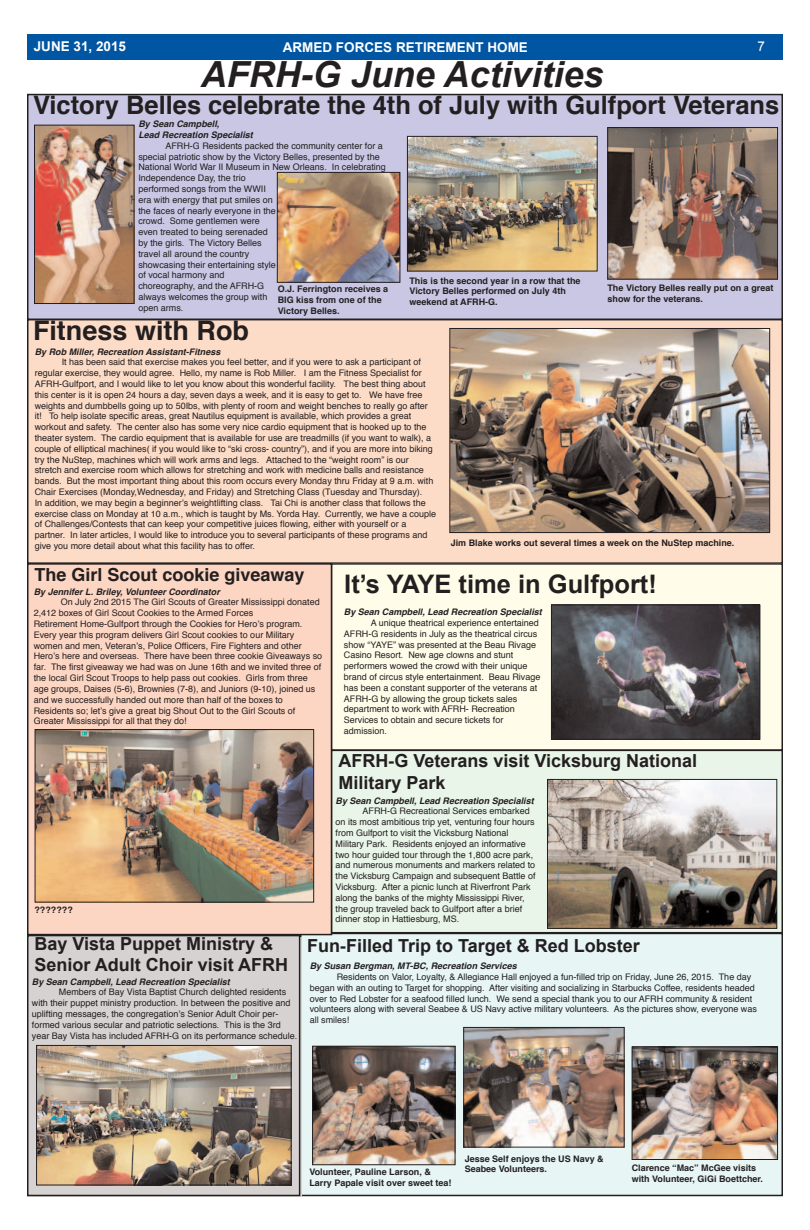
<style>
.page{position:relative;width:810px;height:1230px;background:#fff}
.page>*{position:absolute;margin:0;border:0;box-sizing:border-box;transform-origin:0 0}
.t1{font:italic 700 36px "Arial";color:#231f20}
.t2{font:700 27px "Helvetica";color:#231f20}
.t3{font:700 25.5px "Helvetica";color:#231f20}
.t4{font:700 25.5px "Arial";color:#231f20}
.t5{font:700 18px/21.6px "Arial";color:#231f20}
.t6{font:700 18px "Helvetica";color:#231f20}
.t7{font:700 13.5px "Arial";color:#fff}
.t8{font:13.5px "Arial";color:#fff}
.t9{font:9px/10.8px "Helvetica";color:#231f20}
.t10{font:700 9px/10.8px "Helvetica";color:#231f20}
.t11{font:italic 700 9px/10.8px "Helvetica";color:#231f20}
</style>
<div class="page">
<div style="left:332px;top:750px;width:450px;height:182px;background:#e9f5e9"></div>
<div style="left:331px;top:749px;width:452px;height:184px;border:2px solid #231f20"></div>
<div style="left:301px;top:933px;width:481px;height:262px;background:#e7f5f5"></div>
<div style="left:300px;top:932px;width:483px;height:264px;border:2px solid #231f20"></div>
<div style="left:28px;top:320px;width:754px;height:243px;background:#fddcc7"></div>
<div style="left:332px;top:564px;width:450px;height:186px;background:#fffdea"></div>
<div style="left:331px;top:563px;width:452px;height:187px;border:2px solid #231f20"></div>
<div style="left:27px;top:936px;width:274px;height:260px;background:#d6d2d2"></div>
<div style="left:28px;top:94px;width:754px;height:225px;background:#c9c7e3"></div>
<div style="left:27px;top:94px;width:756px;height:226px;border:2px solid #231f20"></div>
<div style="left:28px;top:564px;width:303px;height:370px;background:#fdd6c3"></div>
<div style="left:27px;top:563px;width:305px;height:372px;border:2px solid #231f20"></div>
<img style="left:452px;top:330px;width:316px;height:201px">
<div style="left:450px;top:328px;width:320px;height:205px;border:1px solid #231f20"></div>
<div style="left:27px;top:34px;width:756px;height:25px;background:#0156a3"></div>
<img style="left:553px;top:607px;width:205px;height:130px">
<div style="left:551px;top:605px;width:209px;height:134px;border:1px solid #231f20"></div>
<img style="left:409px;top:138px;width:186px;height:131px">
<div style="left:407px;top:136px;width:190px;height:135px;border:1px solid #231f20"></div>
<img style="left:37px;top:731px;width:275px;height:169px">
<div style="left:35px;top:729px;width:279px;height:173px;border:1px solid #231f20"></div>
<img style="left:38px;top:1047px;width:251px;height:136px">
<div style="left:36px;top:1045px;width:255px;height:140px;border:1px solid #231f20"></div>
<img style="left:549px;top:781px;width:226px;height:145px">
<div style="left:547px;top:779px;width:230px;height:149px;border:1px solid #231f20"></div>
<img style="left:465px;top:1029px;width:157px;height:116px">
<div style="left:463px;top:1027px;width:161px;height:120px;border:1px solid #231f20"></div>
<img style="left:610px;top:129px;width:166px;height:148px">
<div style="left:608px;top:127px;width:170px;height:152px;border:1px solid #231f20"></div>
<img style="left:36px;top:127px;width:96px;height:175px">
<div style="left:34px;top:125px;width:100px;height:179px;border:1px solid #231f20"></div>
<img style="left:314px;top:1048px;width:139px;height:114px">
<div style="left:312px;top:1046px;width:143px;height:118px;border:1px solid #231f20"></div>
<img style="left:634px;top:1048px;width:142px;height:109px">
<div style="left:632px;top:1046px;width:146px;height:113px;border:1px solid #231f20"></div>
<img style="left:279px;top:174px;width:119px;height:106px">
<div style="left:277px;top:172px;width:123px;height:110px;border:1px solid #231f20"></div>
<div style="left:27px;top:935px;width:273px;height:261px;border:2px solid #231f20"></div>
<h3 class="t7" style="left:34px;top:38px;width:94px">JUNE 31, 2015</h3>
<h3 class="t7" style="left:283px;top:39px;width:247px">ARMED FORCES RETIREMENT HOME</h3>
<h3 class="t8" style="left:757px;top:39px;width:9px">7</h3>
<h1 class="t1" style="left:201px;top:55px;width:404px">AFRH-G June Activities</h1>
<h3 class="t3" style="left:33px;top:95px;width:748px">Victory Belles celebrate the 4th of July with Gulfport Veterans</h3>
<p class="t11" style="left:138px;top:119px;width:116px">By Sean Campbell,<br>Lead Recreation Specialist</p>
<p class="t9" style="left:138px;top:141px;width:249px;text-indent:27px">AFRH-G Residents packed the community center for a special patriotic show by the Victory Belles, presented by the National World War II Museum in New Orleans. In celebrating Independence Day, the trio<br>performed songs from the WWII<br>era with energy that put smiles on<br>the faces of nearly everyone in the<br>crowd. Some gentlemen were<br>even treated to being serenaded<br>by the girls. The Victory Belles<br>travel all around the country<br>showcasing their entertaining style<br>of vocal harmony and<br>choreography, and the AFRH-G<br>always welcomes the group with<br>open arms.</p>
<p class="t10" style="left:409px;top:276px;width:173px">This is the second year in a row that the<br>Victory Belles performed on July 4th weekend at AFRH-G.</p>
<p class="t10" style="left:607px;top:283px;width:167px">The Victory Belles really put on a great show for the veterans.</p>
<p class="t10" style="left:278px;top:284px;width:112px">O.J. Ferrington receives a<br>BIG kiss from one of the<br>Victory Belles.</p>
<h2 class="t2" style="left:33px;top:319px;width:218px">Fitness with Rob</h2>
<p class="t11" style="left:35px;top:347px;width:187px">By Rob Miller, Recreation Assistant-Fitness</p>
<p class="t9" style="left:35px;top:357px;width:403px;text-indent:27px">It has been said that exercise makes you feel better, and if you were to ask a participant of regular exercise, they would agree. Hello, my name is Rob Miller. I am the Fitness Specialist for AFRH-Gulfport, and I would like to let you know about this wonderful facility. The best thing about this center is it is open 24 hours a day, seven days a week, and it is easy to get to. We have free weights and dumbbells going up to 50Ibs, with plenty of room and weight benches to really go after it! To help isolate specific areas, great Nautilus equipment is available, which provides a great workout and safety. The center also has some very nice cardio equipment that is hooked up to the theater system. The cardio equipment that is available for use are treadmills (if you want to walk), a couple of elliptical machines( if you would like to “ski cross- country”), and if you are more into biking try the NuStep, machines which will work arms and legs. Attached to the “weight room” is our stretch and exercise room which allows for stretching and work with medicine balls and resistance bands. But the most important thing about this room occurs every Monday thru Friday at 9 a.m. with Chair Exercises (Monday,Wednesday, and Friday) and Stretching Class (Tuesday and Thursday).<br>In addition, we may begin a beginner’s weightlifting class. Tai Chi is another class that follows the exercise class on Monday at 10 a.m., which is taught by Ms. Yorda Hay. Currently, we have a couple of Challenges/Contests that can keep your competitive juices flowing, either with yourself or a partner. In later articles, I would like to introduce you to several participants of these programs and give you more detail about what this facility has to offer.</p>
<p class="t10" style="left:451px;top:537px;width:285px">Jim Blake works out several times a week on the NuStep machine.</p>
<h3 class="t6" style="left:34px;top:567px;width:272px">The Girl Scout cookie giveaway</h3>
<p class="t11" style="left:34px;top:587px;width:188px">By Jennifer L. Briley, Volunteer Coordinator</p>
<p class="t9" style="left:34px;top:597px;width:290px;text-indent:27px">On July 2nd 2015 The Girl Scouts of Greater Mississippi donated 2,412 boxes of Girl Scout Cookies to the Armed Forces<br>Retirement Home-Gulfport through the Cookies for Hero’s program.<br>Every year this program delivers Girl Scout cookies to our Military women and men, Veteran’s, Police Officers, Fire Fighters and other Hero’s here and overseas. There have been three cookie Giveaways so far. The first giveaway we had was on June 16th and we invited three of the local Girl Scout Troops to help pass out cookies. Girls from three age groups, Daises (5-6), Brownies (7-8), and Juniors (9-10), joined us and we successfully handed out more than half of the boxes to Residents so; let’s give a great big Shout Out to the Girl Scouts of Greater Mississippi for all that they do!</p>
<h3 class="t4" style="left:344px;top:569px;width:314px">It’s YAYE time in Gulfport!</h3>
<p class="t11" style="left:344px;top:607px;width:200px">By Sean Campbell, Lead Recreation Specialist</p>
<p class="t9" style="left:344px;top:618px;width:198px;text-indent:27px">A unique theatrical experience entertained AFRH-G residents in July as the theatrical circus show “YAYE” was presented at the Beau Rivage Casino Resort. New age clowns and stunt performers wowed the crowd with their unique brand of circus style entertainment. Beau Rivage has been a constant supporter of the veterans at AFRH-G by allowing the group tickets sales department to work with AFRH- Recreation Services to obtain and secure tickets for admission.</p>
<p class="t10" style="left:34px;top:905px;width:40px">???????</p>
<h3 class="t5" style="left:34px;top:932px;width:255px">Bay Vista Puppet Ministry &amp;<br>Senior Adult Choir visit AFRH</h3>
<p class="t11" style="left:32px;top:976px;width:200px">By Sean Campbell, Lead Recreation Specialist</p>
<p class="t9" style="left:32px;top:987px;width:267px;text-indent:27px">Members of Bay Vista Baptist Church delighted residents with their puppet ministry production. In between the positive and uplifting messages, the congregation’s Senior Adult Choir per&shy;formed various secular and patriotic selections. This is the 3rd year Bay Vista has included AFRH-G on its performance schedule.</p>
<h3 class="t5" style="left:339px;top:750px;width:360px">AFRH-G Veterans visit Vicksburg National<br>Military Park</h3>
<p class="t11" style="left:336px;top:795px;width:200px">By Sean Campbell, Lead Recreation Specialist</p>
<p class="t9" style="left:336px;top:806px;width:201px;text-indent:27px">AFRH-G Recreational Services embarked on its most ambitious trip yet, venturing four hours from Gulfport to visit the Vicksburg National Military Park. Residents enjoyed an informative two hour guided tour through the 1,800 acre park, and numerous monuments and markers related to the Vicksburg Campaign and subsequent Battle of Vicksburg. After a picnic lunch at Riverfront Park along the banks of the mighty Mississippi River, the group traveled back to Gulfport after a brief dinner stop in Hattiesburg, MS.</p>
<h3 class="t5" style="left:307px;top:934px;width:334px">Fun-Filled Trip to Target &amp; Red Lobster</h3>
<p class="t11" style="left:310px;top:961px;width:209px">By Susan Bergman, MT-BC, Recreation Services</p>
<p class="t9" style="left:310px;top:972px;width:449px;text-indent:27px">Residents on Valor, Loyalty, &amp; Allegiance Hall enjoyed a fun-filled trip on Friday, June 26, 2015. The day began with an outing to Target for shopping. After visiting and socializing in Starbucks Coffee, residents headed over to Red Lobster for a seafood filled lunch. We send a special thank you to our AFRH community &amp; resident volunteers along with several Seabee &amp; US Navy active military volunteers. As the pictures show, everyone was all smiles!</p>
<p class="t10" style="left:465px;top:1153px;width:141px">Jesse Self enjoys the US Navy &amp;</p>
<p class="t10" style="left:309px;top:1167px;width:123px">Volunteer, Pauline Larson, &amp;</p>
<p class="t10" style="left:465px;top:1164px;width:84px">Seabee Volunteers.</p>
<p class="t10" style="left:309px;top:1177px;width:144px">Larry Papale visit over sweet tea!</p>
<p class="t10" style="left:632px;top:1163px;width:133px">Clarence “Mac” McGee visits with Volunteer, GiGi Boettcher.</p>
</div>
